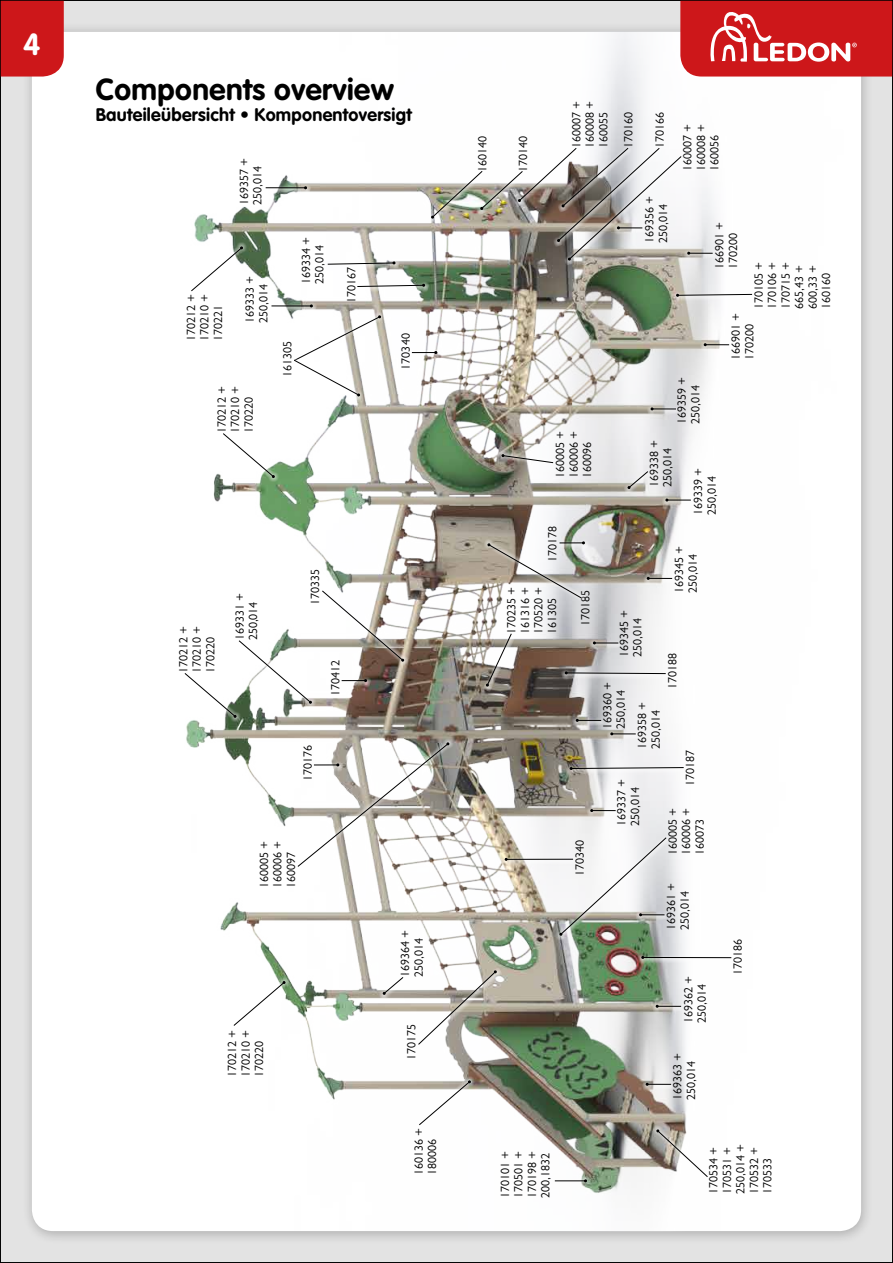
<style>
.page{position:relative;width:893px;height:1263px;background:#e3e3e3}
.page>*{position:absolute;margin:0;border:0;box-sizing:border-box;transform-origin:0 0}
.t1{font:700 30px "VAG Rounded Std";letter-spacing:.015em;color:#000}
.t2{font:700 30px "VAG Rounded Std";color:#fff}
.t3{font:700 18px "VAG Rounded Std";letter-spacing:.015em;color:#000}
.t4{font:12px/13.5px "Gill Sans MT Pro";color:#000}
</style>
<div class="page">
<div style="left:21px;top:22px;width:852px;height:1222px;background:#000;opacity:.25"></div>
<img style="left:32px;top:32px;width:829px;height:1199px">
<svg style="left:497px;top:450px;width:61px;height:19px"></svg>
<svg style="left:550px;top:1168px;width:42px;height:25px"></svg>
<svg style="left:187px;top:243px;width:60px;height:52px"></svg>
<svg style="left:190px;top:246px;width:53px;height:46px;background:#f0f1f0"></svg>
<div style="left:181px;top:669px;width:60px;height:53px;background:#fff"></div>
<svg style="left:219px;top:429px;width:60px;height:53px"></svg>
<svg style="left:222px;top:432px;width:53px;height:46px;background:#f2f3f2"></svg>
<svg style="left:415px;top:1076px;width:60px;height:53px"></svg>
<svg style="left:418px;top:1080px;width:53px;height:46px;background:#e9e8e6"></svg>
<svg style="left:640px;top:1072px;width:36px;height:24px"></svg>
<svg style="left:620px;top:466px;width:76px;height:45px"></svg>
<svg style="left:260px;top:143px;width:497px;height:277px;background:#d4d4cf"></svg>
<svg style="left:642px;top:1124px;width:80px;height:58px;background:#d4d1cd"></svg>
<svg style="left:184px;top:530px;width:552px;height:520px;background:#d6d4d0"></svg>
<div style="left:3px;top:3px;width:61px;height:74px;background:#cd171a"></div>
<svg style="left:680px;top:3px;width:210px;height:74px;background:#d33437"></svg>
<div style="left:92px;top:73px;width:324px;height:56px;background:#fff"></div>
<h1 class="t2" style="left:23px;top:27px;width:19px">4</h1>
<h1 class="t1" style="left:96px;top:71px;width:300px">Components overview</h1>
<h2 class="t3" style="left:96px;top:104px;width:318px">Bauteileübersicht • Komponentoversigt</h2>
<p class="t4" style="left:184px;top:341px;width:49px;text-align:justify;rotate:-90deg">170212 + 170210 + 170221</p>
<p class="t4" style="left:237px;top:205px;width:49px;rotate:-90deg">169357 +<br>250,014</p>
<p class="t4" style="left:299px;top:284px;width:49px;rotate:-90deg">169334 +<br>250,014</p>
<p class="t4" style="left:243px;top:323px;width:49px;rotate:-90deg">169333 +<br>250,014</p>
<p class="t4" style="left:345px;top:303px;width:37px;rotate:-90deg">170167</p>
<p class="t4" style="left:280px;top:377px;width:37px;rotate:-90deg">161305</p>
<p class="t4" style="left:215px;top:433px;width:49px;text-align:justify;rotate:-90deg">170212 + 170210 + 170220</p>
<p class="t4" style="left:399px;top:369px;width:37px;rotate:-90deg">170340</p>
<p class="t4" style="left:177px;top:673px;width:49px;text-align:justify;rotate:-90deg">170212 + 170210 + 170220</p>
<p class="t4" style="left:233px;top:640px;width:49px;rotate:-90deg">169331 +<br>250,014</p>
<p class="t4" style="left:308px;top:605px;width:37px;rotate:-90deg">170335</p>
<p class="t4" style="left:328px;top:696px;width:37px;rotate:-90deg">170412</p>
<p class="t4" style="left:301px;top:781px;width:37px;rotate:-90deg">170176</p>
<p class="t4" style="left:257px;top:888px;width:49px;text-align:justify;rotate:-90deg">160005 + 160006 + 160097</p>
<p class="t4" style="left:225px;top:1077px;width:49px;text-align:justify;rotate:-90deg">170212 + 170210 + 170220</p>
<p class="t4" style="left:398px;top:977px;width:49px;rotate:-90deg">169364 +<br>250,014</p>
<p class="t4" style="left:405px;top:1060px;width:37px;rotate:-90deg">170175</p>
<p class="t4" style="left:412px;top:1175px;width:49px;rotate:-90deg">160136 +<br>180006</p>
<p class="t4" style="left:476px;top:172px;width:37px;rotate:-90deg">160140</p>
<p class="t4" style="left:516px;top:172px;width:37px;rotate:-90deg">170140</p>
<p class="t4" style="left:570px;top:148px;width:49px;text-align:justify;rotate:-90deg">160007 + 160008 + 160055</p>
<p class="t4" style="left:553px;top:478px;width:49px;text-align:justify;rotate:-90deg">160005 + 160006 + 160096</p>
<p class="t4" style="left:622px;top:148px;width:37px;rotate:-90deg">170160</p>
<p class="t4" style="left:653px;top:148px;width:37px;rotate:-90deg">170166</p>
<p class="t4" style="left:681px;top:171px;width:49px;text-align:justify;rotate:-90deg">160007 + 160008 + 160056</p>
<p class="t4" style="left:643px;top:243px;width:49px;rotate:-90deg">169356 +<br>250,014</p>
<p class="t4" style="left:675px;top:424px;width:49px;rotate:-90deg">169359 +<br>250,014</p>
<p class="t4" style="left:713px;top:269px;width:49px;rotate:-90deg">166901 +<br>170200</p>
<p class="t4" style="left:752px;top:309px;width:49px;rotate:-90deg">170105 +<br>170106 +<br>170715 +<br>665,43 +<br>600,33 +<br>160160</p>
<p class="t4" style="left:729px;top:360px;width:49px;rotate:-90deg">166901 +<br>170200</p>
<p class="t4" style="left:647px;top:487px;width:49px;rotate:-90deg">169338 +<br>250,014</p>
<p class="t4" style="left:691px;top:515px;width:49px;rotate:-90deg">169339 +<br>250,014</p>
<p class="t4" style="left:545px;top:562px;width:37px;rotate:-90deg">170178</p>
<p class="t4" style="left:505px;top:634px;width:49px;text-align:justify;rotate:-90deg">170235 + 161316 + 170520 + 161305</p>
<p class="t4" style="left:579px;top:626px;width:37px;rotate:-90deg">170185</p>
<p class="t4" style="left:573px;top:876px;width:37px;rotate:-90deg">170340</p>
<p class="t4" style="left:672px;top:593px;width:49px;rotate:-90deg">169345 +<br>250,014</p>
<p class="t4" style="left:617px;top:657px;width:49px;rotate:-90deg">169345 +<br>250,014</p>
<p class="t4" style="left:666px;top:689px;width:37px;rotate:-90deg">170188</p>
<p class="t4" style="left:601px;top:729px;width:49px;rotate:-90deg">169360 +<br>250,014</p>
<p class="t4" style="left:635px;top:749px;width:49px;rotate:-90deg">169358 +<br>250,014</p>
<p class="t4" style="left:683px;top:786px;width:37px;rotate:-90deg">170187</p>
<p class="t4" style="left:615px;top:826px;width:49px;rotate:-90deg">169337 +<br>250,014</p>
<p class="t4" style="left:666px;top:855px;width:49px;text-align:justify;rotate:-90deg">160005 + 160006 + 160073</p>
<p class="t4" style="left:664px;top:930px;width:49px;rotate:-90deg">169361 +<br>250,014</p>
<p class="t4" style="left:682px;top:1022px;width:49px;rotate:-90deg">169362 +<br>250,014</p>
<p class="t4" style="left:671px;top:1100px;width:49px;rotate:-90deg">169363 +<br>250,014</p>
<p class="t4" style="left:731px;top:975px;width:37px;rotate:-90deg">170186</p>
<p class="t4" style="left:498px;top:1198px;width:49px;text-align:justify;rotate:-90deg">170101 + 170501 + 170198 + 200,1832</p>
<p class="t4" style="left:707px;top:1194px;width:51px;rotate:-90deg">170534 +<br>170531 +<br>250,014 +<br>170532 +<br>170533</p>
</div>
